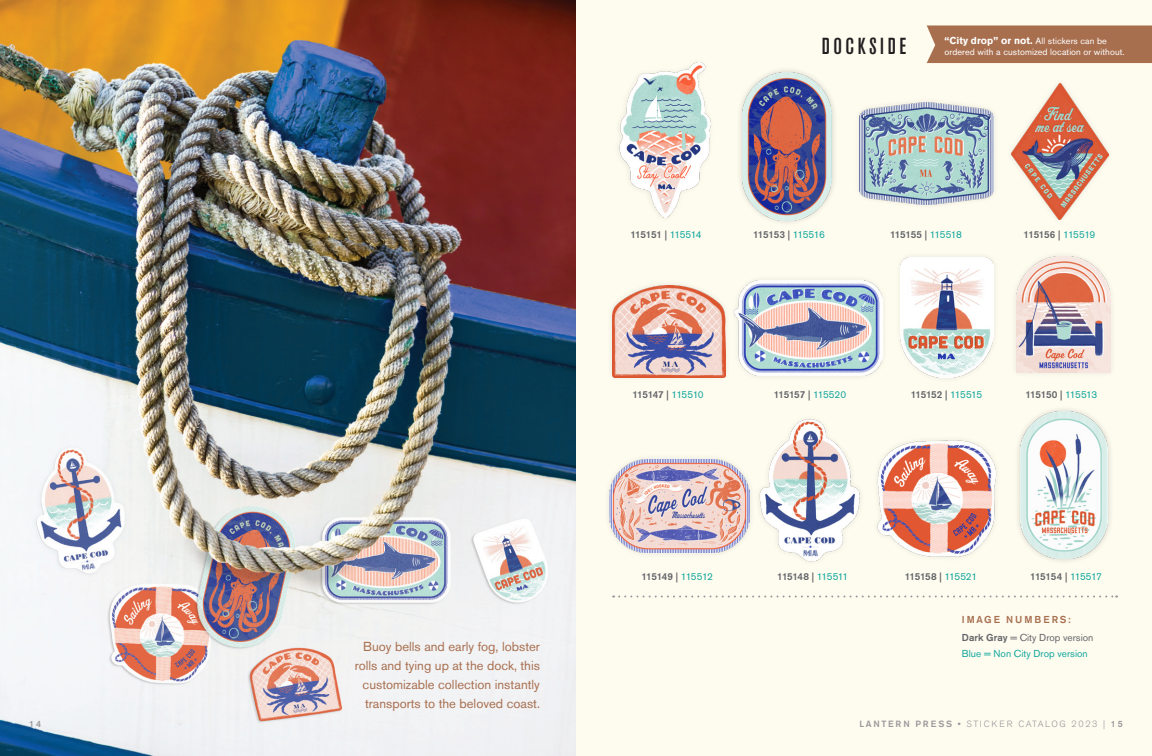
<style>
.page{position:relative;width:1152px;height:756px;background:#fff}
.page>*{position:absolute;margin:0;border:0;box-sizing:border-box;transform-origin:0 0}
.t1{font:500 condensed 23px "Akzidenz Grotesk BE";letter-spacing:.15em;color:#231f20}
.t2{font:13px/19px "Akzidenz Grotesk BE";color:#a86f4f;text-align:right}
.t3{font:500 10px "Akzidenz Grotesk BE";letter-spacing:-.04em;color:#636569}
.t4{font:10px/18px "Akzidenz Grotesk BE";color:#636569}
.t5{font:700 10px "Akzidenz Grotesk BE";letter-spacing:.01em;color:#fff}
.t6{font:10px "Akzidenz Grotesk BE";color:#12a79d}
.t7{font:9px "Akzidenz Grotesk BE";letter-spacing:.01em;color:#fff}
.t8{font:300 9px "Akzidenz Grotesk BE";letter-spacing:.18em;color:#98989a}
.t9{font:500 9px "Akzidenz Grotesk BE";color:#98989a}
.s1{font-weight:400;font-size:9px}
.s2{font-weight:400;color:#12a79d}
.s3{font-weight:500;color:#a86f4f}
.s4{font-weight:500}
</style>
<div class="page">
<img style="left:0;top:0;width:576px;height:756px">
<div style="left:576px;top:0;width:576px;height:756px;background:#fefbef"></div>
<div style="left:736px;top:66px;width:102px;height:160px;background:#231f20;opacity:.2"></div>
<img style="left:742px;top:72px;width:90px;height:148px">
<img style="left:619px;top:63px;width:92px;height:155px">
<img style="left:860px;top:102px;width:134px;height:103px">
<div style="left:1014px;top:405px;width:100px;height:160px;background:#231f20;opacity:.2"></div>
<img style="left:1020px;top:411px;width:88px;height:148px">
<div style="left:895px;top:251px;width:104px;height:133px;background:#231f20;opacity:.1"></div>
<img style="left:901px;top:258px;width:92px;height:120px">
<img style="left:609px;top:459px;width:141px;height:94px">
<img style="left:759px;top:419px;width:101px;height:143px">
<div style="left:1010px;top:251px;width:106px;height:127px;background:#231f20;opacity:.1"></div>
<img style="left:1016px;top:257px;width:94px;height:115px">
<img style="left:877px;top:440px;width:120px;height:117px">
<img style="left:734px;top:280px;width:148px;height:96px">
<div style="left:606px;top:279px;width:126px;height:104px;background:#231f20;opacity:.1"></div>
<img style="left:612px;top:286px;width:113px;height:91px">
<img style="left:1011px;top:84px;width:98px;height:136px">
<svg style="left:613px;top:596px;width:504px;height:2px"></svg>
<div style="left:927px;top:25px;width:225px;height:38px;background:#a86f4f"></div>
<p class="t9" style="left:29px;top:718px;width:13px">14</p>
<p class="t2" style="left:355px;top:637px;width:187px">Buoy bells and early fog, lobster rolls and tying up at the dock, this customizable collection instantly transports to the beloved coast.</p>
<p class="t1" style="left:822px;top:34px;width:86px">DOCKSIDE</p>
<p class="t5" style="left:944px;top:34px;width:164px">“City drop” or not. <span class="s1">All stickers can be</span></p>
<p class="t7" style="left:944px;top:47px;width:182px">ordered with a customized location or without.</p>
<p class="t3" style="left:630px;top:228px;width:73px">115151 | <span class="s2">115514</span></p>
<p class="t3" style="left:753px;top:228px;width:73px">115153 | <span class="s2">115516</span></p>
<p class="t3" style="left:890px;top:228px;width:73px">115155 | <span class="s2">115518</span></p>
<p class="t3" style="left:1024px;top:228px;width:73px">115156 | <span class="s2">115519</span></p>
<p class="t3" style="left:632px;top:389px;width:73px">115147 | <span class="s2">115510</span></p>
<p class="t3" style="left:1025px;top:389px;width:73px">115150 | <span class="s2">115513</span></p>
<p class="t3" style="left:774px;top:389px;width:74px">115157 | <span class="s2">115520</span></p>
<p class="t3" style="left:911px;top:389px;width:73px">115152 | <span class="s2">115515</span></p>
<p class="t3" style="left:641px;top:570px;width:73px">115149 | <span class="s2">115512</span></p>
<p class="t3" style="left:777px;top:570px;width:73px">115148 | <span class="s2">115511</span></p>
<p class="t3" style="left:905px;top:570px;width:74px">115158 | <span class="s2">115521</span></p>
<p class="t3" style="left:1030px;top:570px;width:73px">115154 | <span class="s2">115517</span></p>
<p class="t4" style="left:962px;top:611px;width:133px"><span class="s3">IMAGE NUMBERS:<br></span><span class="s4">Dark Gray</span> = City Drop version</p>
<p class="t6" style="left:962px;top:648px;width:127px">Blue = Non City Drop version</p>
<p class="t8" style="left:860px;top:719px;width:265px"><span class="s4">LANTERN PRESS •</span> STICKER CATALOG 2023 | <span class="s4">15</span></p>
</div>
